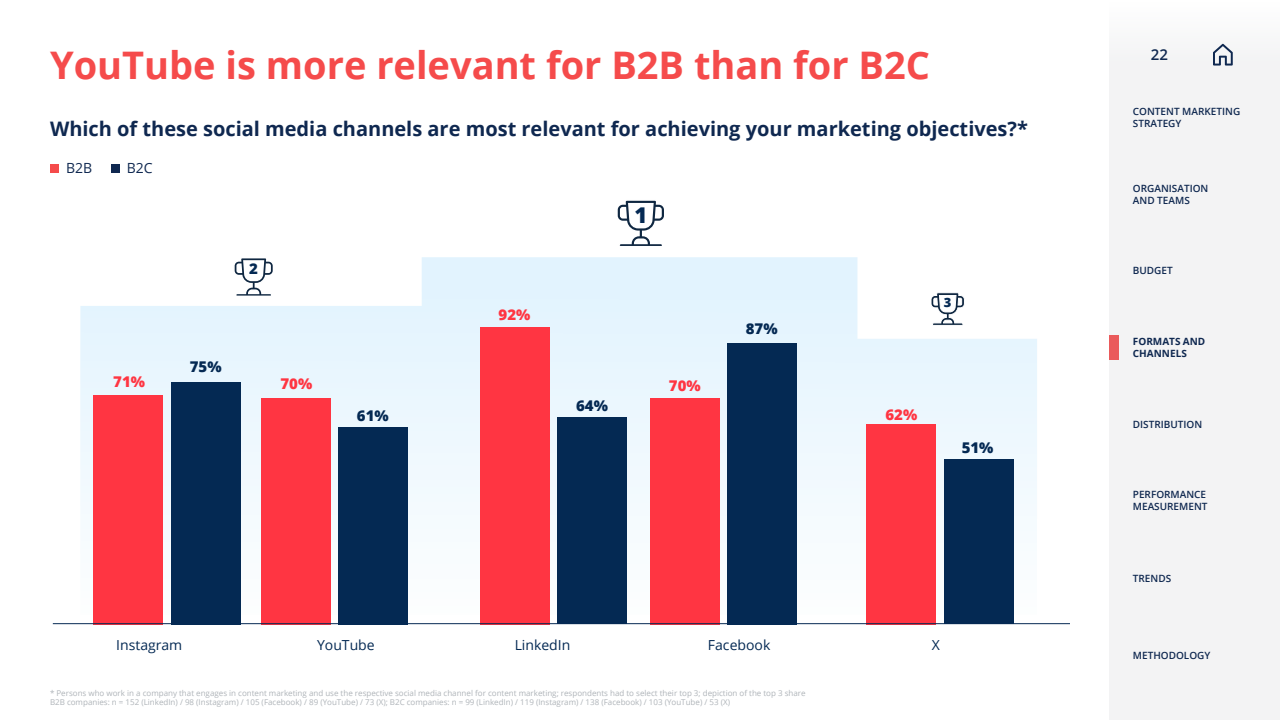
<style>
.page{position:relative;width:1280px;height:720px;background:#fff}
.page>*{position:absolute;margin:0;border:0;box-sizing:border-box;transform-origin:0 0}
.t1{font:700 38px "Open Sans";color:#f54b4b}
.t2{font:800 21.7px "Open Sans";color:#042953}
.t3{font:700 20px "Open Sans";color:#0f2850}
.t4{font:600 15px "Open Sans";color:#0f2850}
.t5{font:800 14.8px "Open Sans";color:#042953}
.t6{font:800 14.8px "Open Sans";color:#ff3542}
.t7{font:14px "Open Sans";color:#0f2850}
.t8{font:13.8px "Open Sans";color:#042953}
.t9{font:800 12.8px "Open Sans";color:#042953}
.t10{font:600 10px/12px "Open Sans";color:#0f2850}
.t11{font:700 10px/12px "Open Sans";color:#0f2850}
.t12{font:8px/9.6px "Open Sans";color:#afb4b9}
</style>
<div class="page">
<div style="left:1109px;top:0;width:171px;height:720px;background:#f3f3f4"></div>
<svg style="left:1213px;top:44px;width:20px;height:22px"></svg>
<svg style="left:80px;top:257px;width:957px;height:358px"></svg>
<div style="left:171px;top:382px;width:69px;height:242px;background:#042953"></div>
<div style="left:338px;top:427px;width:70px;height:197px;background:#042953"></div>
<div style="left:557px;top:417px;width:70px;height:207px;background:#042953"></div>
<div style="left:728px;top:343px;width:69px;height:281px;background:#042953"></div>
<div style="left:944px;top:459px;width:69px;height:165px;background:#042953"></div>
<div style="left:94px;top:395px;width:69px;height:229px;background:#ff3542"></div>
<div style="left:261px;top:398px;width:69px;height:226px;background:#ff3542"></div>
<div style="left:480px;top:327px;width:70px;height:297px;background:#ff3542"></div>
<div style="left:650px;top:398px;width:70px;height:226px;background:#ff3542"></div>
<div style="left:867px;top:424px;width:69px;height:200px;background:#ff3542"></div>
<svg style="left:617px;top:200px;width:47px;height:46px"></svg>
<svg style="left:232px;top:257px;width:43px;height:41px"></svg>
<svg style="left:930px;top:291px;width:35px;height:35px"></svg>
<hr style="left:53px;top:623px;width:1017px;height:1px;background:#042953">
<div style="left:50px;top:164px;width:9px;height:9px;background:#f54b4b"></div>
<div style="left:111px;top:164px;width:9px;height:9px;background:#0f2850"></div>
<h1 class="t1" style="left:50px;top:38px;width:882px">YouTube is more relevant for B2B than for B2C</h1>
<h3 class="t3" style="left:50px;top:115px;width:980px">Which of these social media channels are most relevant for achieving your marketing objectives?*</h3>
<h3 class="t7" style="left:66px;top:158px;width:28px">B2B</h3>
<h3 class="t7" style="left:127px;top:158px;width:27px">B2C</h3>
<h3 class="t5" style="left:249px;top:257px;width:10px">2</h3>
<h3 class="t5" style="left:190px;top:356px;width:33px">75%</h3>
<h3 class="t6" style="left:113px;top:370px;width:33px">71%</h3>
<h3 class="t6" style="left:280px;top:372px;width:33px">70%</h3>
<h3 class="t5" style="left:357px;top:404px;width:33px">61%</h3>
<h3 class="t6" style="left:499px;top:303px;width:33px">92%</h3>
<h2 class="t2" style="left:634px;top:198px;width:14px">1</h2>
<h3 class="t5" style="left:576px;top:395px;width:33px">64%</h3>
<h3 class="t6" style="left:669px;top:374px;width:33px">70%</h3>
<h3 class="t5" style="left:746px;top:317px;width:33px">87%</h3>
<h3 class="t9" style="left:944px;top:292px;width:9px">3</h3>
<h3 class="t6" style="left:886px;top:403px;width:33px">62%</h3>
<h3 class="t5" style="left:962px;top:437px;width:33px">51%</h3>
<h3 class="t8" style="left:116px;top:636px;width:68px">Instagram</h3>
<h3 class="t8" style="left:317px;top:636px;width:59px">YouTube</h3>
<h3 class="t8" style="left:515px;top:636px;width:57px">LinkedIn</h3>
<h3 class="t8" style="left:708px;top:636px;width:64px">Facebook</h3>
<h3 class="t8" style="left:932px;top:636px;width:10px">X</h3>
<p class="t12" style="left:50px;top:688px;width:757px">* Persons who work in a company that engages in content marketing and use the respective social media channel for content marketing; respondents had to select their top 3; depiction of the top 3 share<br>B2B companies: n = 152 (LinkedIn) / 98 (Instagram) / 105 (Facebook) / 89 (YouTube) / 73 (X); B2C companies: n = 99 (LinkedIn) / 119 (Instagram) / 138 (Facebook) / 103 (YouTube) / 53 (X)</p>
<h3 class="t4" style="left:1151px;top:44px;width:19px">22</h3>
<p class="t10" style="left:1133px;top:105px;width:109px">CONTENT MARKETING<br>STRATEGY</p>
<p class="t10" style="left:1133px;top:182px;width:77px">ORGANISATION<br>AND TEAMS</p>
<p class="t10" style="left:1133px;top:265px;width:41px">BUDGET</p>
<p class="t11" style="left:1133px;top:335px;width:74px">FORMATS AND<br>CHANNELS</p>
<p class="t10" style="left:1133px;top:418px;width:71px">DISTRIBUTION</p>
<p class="t10" style="left:1133px;top:488px;width:76px">PERFORMANCE<br>MEASUREMENT</p>
<p class="t10" style="left:1133px;top:572px;width:40px">TRENDS</p>
<p class="t10" style="left:1133px;top:649px;width:79px">METHODOLOGY</p>
</div>
